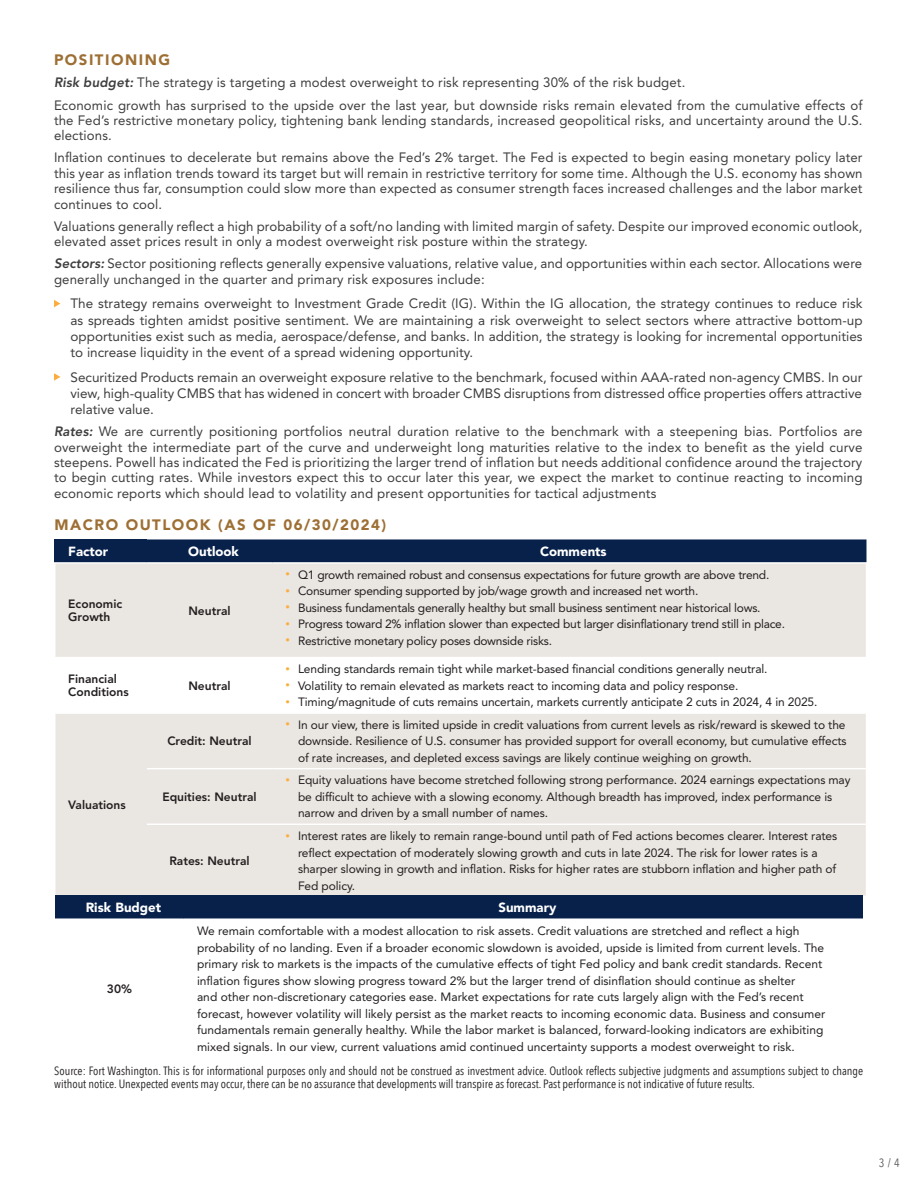
<style>
.page{position:relative;width:918px;height:1188px;background:#fff}
.page>*{position:absolute;margin:0;border:0;box-sizing:border-box;transform-origin:0 0}
.t1{font:900 15px "Avenir LT Std";letter-spacing:.1em;color:#9e6f34}
.t2{font:13.5px/15.5px "Avenir LT Std";letter-spacing:.01em;color:#3e3e3f}
.t3{font:900 13.2px "Avenir LT Std";color:#fff}
.t4{font:12px/16.5px "Avenir LT Std";letter-spacing:-.01em;color:#231f20}
.t5{font:12px/12.3px "Avenir Next Condensed";color:#231f20}
.t6{font:800 12px/13.2px "Avenir LT Std";color:#231f20}
.t7{font:12px "Avenir Next Condensed";color:#57585a}
.s1{font-weight:800;font-style:italic}
.s2{font-size:9px;color:#fbae3f}
</style>
<div class="page">
<svg style="left:54px;top:300px;width:7px;height:7px"></svg>
<svg style="left:54px;top:373px;width:7px;height:8px"></svg>
<div style="left:55px;top:539px;width:92px;height:24px;background:#07214b"></div>
<div style="left:147px;top:539px;width:719px;height:23px;background:#07214b"></div>
<div style="left:56px;top:564px;width:810px;height:332px;background:#eae6e1"></div>
<svg style="left:56px;top:658px;width:810px;height:54px"></svg>
<hr style="left:54px;top:562px;width:93px;height:2px;background:#fff">
<hr style="left:54px;top:657px;width:93px;height:1px;background:#fff">
<hr style="left:147px;top:657px;width:125px;height:1px;background:#fff">
<hr style="left:272px;top:657px;width:595px;height:1px;background:#fff">
<hr style="left:54px;top:712px;width:93px;height:2px;background:#fff">
<hr style="left:147px;top:712px;width:125px;height:2px;background:#fff">
<hr style="left:272px;top:712px;width:595px;height:2px;background:#fff">
<hr style="left:147px;top:768px;width:125px;height:1px;background:#fff">
<hr style="left:272px;top:768px;width:595px;height:1px;background:#fff">
<hr style="left:147px;top:823px;width:125px;height:2px;background:#fff">
<hr style="left:272px;top:823px;width:595px;height:2px;background:#fff">
<div style="left:55px;top:896px;width:129px;height:23px;background:#07214b"></div>
<div style="left:184px;top:896px;width:679px;height:23px;background:#07214b"></div>
<hr style="left:55px;top:918px;width:129px;height:2px;background:#fff">
<hr style="left:184px;top:918px;width:680px;height:2px;background:#fff">
<p class="t1" style="left:54px;top:51px;width:118px">POSITIONING</p>
<p class="t2" style="left:54px;top:72px;width:810px;line-height:22.2px"><span class="s1">Risk budget:</span> The strategy is targeting a modest overweight to risk representing 30% of the risk budget.<br>Economic growth has surprised to the upside over the last year, but downside risks remain elevated from the cumulative effects of</p>
<p class="t2" style="left:54px;top:113px;width:810px">the Fed’s restrictive monetary policy, tightening bank lending standards, increased geopolitical risks, and uncertainty around the U.S. elections.</p>
<p class="t2" style="left:54px;top:150px;width:810px;text-align:justify">Inflation continues to decelerate but remains above the Fed’s 2% target. The Fed is expected to begin easing monetary policy later this year as inflation trends toward its target but will remain in restrictive territory for some time. Although the U.S. economy has shown resilience thus far, consumption could slow more than expected as consumer strength faces increased challenges and the labor market continues to cool.</p>
<p class="t2" style="left:54px;top:218px;width:810px">Valuations generally reflect a high probability of a soft/no landing with limited margin of safety. Despite our improved economic outlook, elevated asset prices result in only a modest overweight risk posture within the strategy.</p>
<p class="t2" style="left:54px;top:256px;width:810px"><span class="s1">Sectors:</span> Sector positioning reflects generally expensive valuations, relative value, and opportunities within each sector. Allocations were generally unchanged in the quarter and primary risk exposures include:</p>
<p class="t2" style="left:70px;top:296px;width:794px;line-height:16.2px;text-align:justify">The strategy remains overweight to Investment Grade Credit (IG). Within the IG allocation, the strategy continues to reduce risk as spreads tighten amidst positive sentiment. We are maintaining a risk overweight to select sectors where attractive bottom-up opportunities exist such as media, aerospace/defense, and banks. In addition, the strategy is looking for incremental opportunities to increase liquidity in the event of a spread widening opportunity.</p>
<p class="t2" style="left:70px;top:369px;width:794px;line-height:16.2px;text-align:justify">Securitized Products remain an overweight exposure relative to the benchmark, focused within AAA-rated non-agency CMBS. In our view, high-quality CMBS that has widened in concert with broader CMBS disruptions from distressed office properties offers attractive relative value.</p>
<p class="t2" style="left:54px;top:424px;width:810px;text-align:justify"><span class="s1">Rates:</span> We are currently positioning portfolios neutral duration relative to the benchmark with a steepening bias. Portfolios are overweight the intermediate part of the curve and underweight long maturities relative to the index to benefit as the yield curve steepens. Powell has indicated the Fed is prioritizing the larger trend of inflation but needs additional confidence around the trajectory to begin cutting rates. While investors expect this to occur later this year, we expect the market to continue reacting to incoming economic reports which should lead to volatility and present opportunities for tactical adjustments</p>
<p class="t1" style="left:55px;top:515px;width:333px">MACRO OUTLOOK (AS OF 06/30/2024)</p>
<p class="t3" style="left:68px;top:544px;width:42px">Factor</p>
<p class="t3" style="left:188px;top:544px;width:52px">Outlook</p>
<p class="t3" style="left:540px;top:544px;width:68px">Comments</p>
<p class="t6" style="left:68px;top:597px;width:55px">Economic<br>Growth</p>
<p class="t6" style="left:188px;top:604px;width:44px">Neutral</p>
<p class="t6" style="left:68px;top:673px;width:62px">Financial<br>Conditions</p>
<p class="t6" style="left:188px;top:679px;width:44px">Neutral</p>
<p class="t6" style="left:68px;top:799px;width:59px">Valuations</p>
<p class="t6" style="left:167px;top:735px;width:86px">Credit: Neutral</p>
<p class="t6" style="left:162px;top:790px;width:96px">Equities: Neutral</p>
<p class="t6" style="left:169px;top:854px;width:82px">Rates: Neutral</p>
<p class="t4" style="left:286px;top:566px;width:485px"><span class="s2">•</span> Q1 growth remained robust and consensus expectations for future growth are above trend.</p>
<p class="t4" style="left:286px;top:583px;width:414px"><span class="s2">•</span> Consumer spending supported by job/wage growth and increased net worth.</p>
<p class="t4" style="left:286px;top:599px;width:477px"><span class="s2">•</span> Business fundamentals generally healthy but small business sentiment near historical lows.</p>
<p class="t4" style="left:286px;top:616px;width:501px"><span class="s2">•</span> Progress toward 2% inflation slower than expected but larger disinflationary trend still in place.</p>
<p class="t4" style="left:286px;top:632px;width:268px"><span class="s2">•</span> Restrictive monetary policy poses downside risks.</p>
<p class="t4" style="left:286px;top:661px;width:483px"><span class="s2">•</span> Lending standards remain tight while market-based financial conditions generally neutral.</p>
<p class="t4" style="left:286px;top:678px;width:454px"><span class="s2">•</span> Volatility to remain elevated as markets react to incoming data and policy response.</p>
<p class="t4" style="left:286px;top:694px;width:533px"><span class="s2">•</span> Timing/magnitude of cuts remains uncertain, markets currently anticipate 2 cuts in 2024, 4 in 2025.</p>
<p class="t4" style="left:298px;top:717px;width:550px;text-align:justify;text-indent:-12px"><span class="s2">•</span> In our view, there is limited upside in credit valuations from current levels as risk/reward is skewed to the downside. Resilience of U.S. consumer has provided support for overall economy, but cumulative effects of rate increases, and depleted excess savings are likely continue weighing on growth.</p>
<p class="t4" style="left:298px;top:772px;width:554px;text-indent:-12px"><span class="s2">•</span> Equity valuations have become stretched following strong performance. 2024 earnings expectations may be difficult to achieve with a slowing economy. Although breadth has improved, index performance is narrow and driven by a small number of names.</p>
<p class="t4" style="left:298px;top:828px;width:541px;text-indent:-12px"><span class="s2">•</span> Interest rates are likely to remain range-bound until path of Fed actions becomes clearer. Interest rates reflect expectation of moderately slowing growth and cuts in late 2024. The risk for lower rates is a sharper slowing in growth and inflation. Risks for higher rates are stubborn inflation and higher path of Fed policy.</p>
<p class="t3" style="left:86px;top:900px;width:77px">Risk Budget</p>
<p class="t3" style="left:499px;top:900px;width:59px">Summary</p>
<p class="t4" style="left:197px;top:923px;width:630px">We remain comfortable with a modest allocation to risk assets. Credit valuations are stretched and reflect a high probability of no landing. Even if a broader economic slowdown is avoided, upside is limited from current levels. The primary risk to markets is the impacts of the cumulative effects of tight Fed policy and bank credit standards. Recent inflation figures show slowing progress toward 2% but the larger trend of disinflation should continue as shelter<br>and other non-discretionary categories ease. Market expectations for rate cuts largely align with the Fed’s recent forecast, however volatility will likely persist as the market reacts to incoming economic data. Business and consumer fundamentals remain generally healthy. While the labor market is balanced, forward-looking indicators are exhibiting mixed signals. In our view, current valuations amid continued uncertainty supports a modest overweight to risk.</p>
<p class="t5" style="left:54px;top:1065px;width:810px">Source: Fort Washington. This is for informational purposes only and should not be construed as investment advice. Outlook reflects subjective judgments and assumptions subject to change without notice. Unexpected events may occur, there can be no assurance that developments will transpire as forecast. Past performance is not indicative of future results.</p>
<p class="t6" style="left:107px;top:982px;width:27px">30%</p>
<p class="t7" style="left:879px;top:1153px;width:23px">3 / 4</p>
</div>
